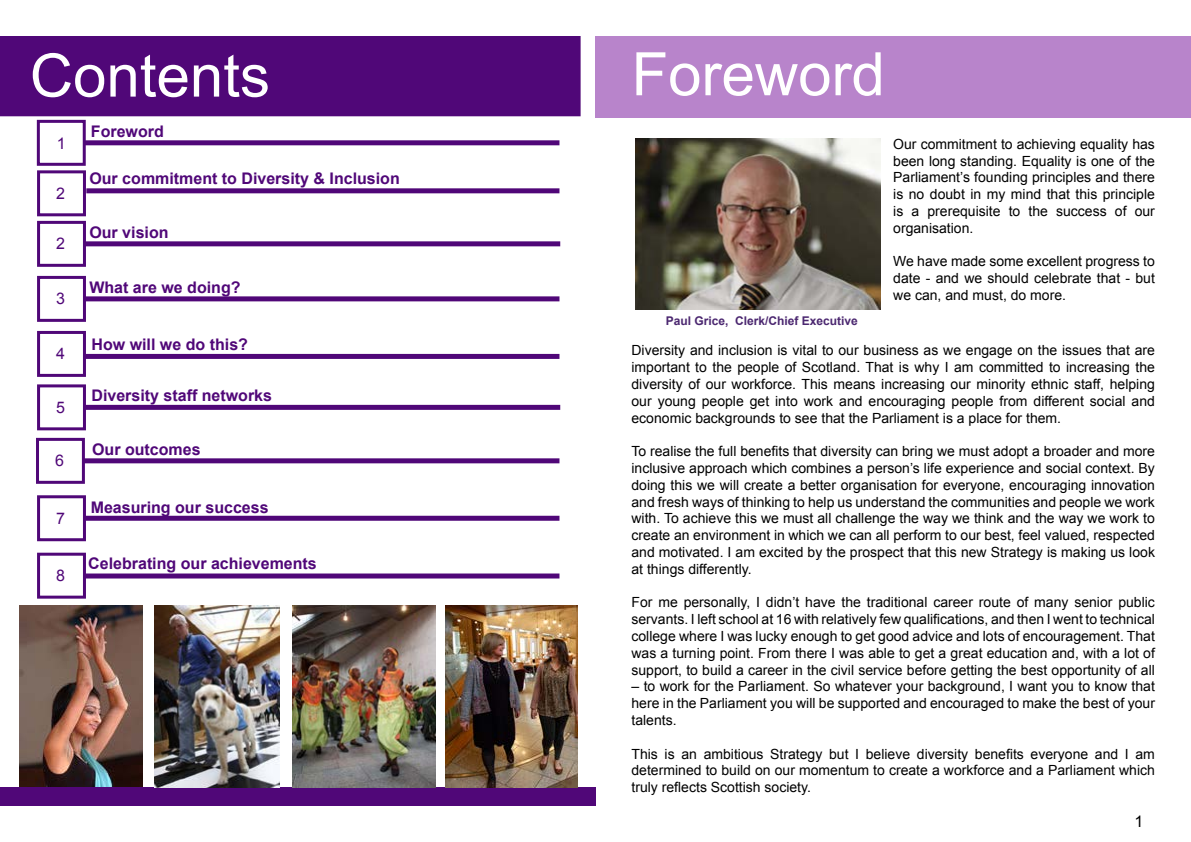
<style>
.page{position:relative;width:1191px;height:842px;background:#fff}
.page>*{position:absolute;margin:0;border:0;box-sizing:border-box;transform-origin:0 0}
.t1{font:60px "Arial";color:#fff}
.t2{font:700 16px "Arial";color:#500778}
.t3{font:16px "Arial";color:#500778}
.t4{font:16px "Arial";color:#000}
.t5{font:14px/16.8px "Arial";color:#000;text-align:justify}
.t6{font:700 12px "Arial";color:#4b2770}
</style>
<div class="page">
<div style="left:0;top:36px;width:580px;height:80px;background:#500778"></div>
<div style="left:0;top:787px;width:595px;height:19px;background:#500778"></div>
<img style="left:155px;top:606px;width:124px;height:181px">
<img style="left:19px;top:605px;width:124px;height:182px">
<img style="left:293px;top:606px;width:142px;height:181px">
<img style="left:446px;top:605px;width:132px;height:182px">
<div style="left:83px;top:140px;width:476px;height:5px;background:#500778"></div>
<div style="left:83px;top:573px;width:476px;height:5px;background:#500778"></div>
<div style="left:83px;top:458px;width:476px;height:5px;background:#500778"></div>
<div style="left:85px;top:405px;width:475px;height:5px;background:#500778"></div>
<div style="left:85px;top:516px;width:474px;height:5px;background:#500778"></div>
<div style="left:84px;top:354px;width:475px;height:5px;background:#500778"></div>
<div style="left:84px;top:296px;width:475px;height:5px;background:#500778"></div>
<div style="left:84px;top:241px;width:476px;height:5px;background:#500778"></div>
<div style="left:86px;top:188px;width:473px;height:5px;background:#500778"></div>
<div style="left:37px;top:120px;width:49px;height:46px;border:3px solid #500778"></div>
<div style="left:37px;top:170px;width:49px;height:46px;border:3px solid #500778"></div>
<div style="left:37px;top:221px;width:49px;height:46px;border:3px solid #500778"></div>
<div style="left:37px;top:276px;width:49px;height:46px;border:3px solid #500778"></div>
<div style="left:37px;top:331px;width:49px;height:46px;border:3px solid #500778"></div>
<div style="left:37px;top:384px;width:49px;height:46px;border:3px solid #500778"></div>
<div style="left:36px;top:438px;width:49px;height:46px;border:3px solid #500778"></div>
<div style="left:37px;top:495px;width:49px;height:46px;border:3px solid #500778"></div>
<div style="left:37px;top:553px;width:49px;height:46px;border:3px solid #500778"></div>
<div style="left:595px;top:36px;width:596px;height:81px;background:#b884cb"></div>
<img style="left:636px;top:139px;width:244px;height:170px">
<h1 class="t1" style="left:30px;top:36px;width:242px">Contents</h1>
<p class="t2" style="left:91px;top:121px;width:74px">Foreword</p>
<p class="t2" style="left:89px;top:168px;width:312px">Our commitment to Diversity &amp; Inclusion</p>
<p class="t2" style="left:89px;top:222px;width:81px">Our vision</p>
<p class="t3" style="left:57px;top:133px;width:10px">1</p>
<p class="t3" style="left:56px;top:183px;width:10px">2</p>
<p class="t3" style="left:56px;top:233px;width:10px">2</p>
<p class="t3" style="left:56px;top:288px;width:10px">3</p>
<p class="t3" style="left:56px;top:343px;width:10px">4</p>
<p class="t3" style="left:56px;top:397px;width:10px">5</p>
<p class="t3" style="left:55px;top:450px;width:10px">6</p>
<p class="t3" style="left:56px;top:507px;width:10px">7</p>
<p class="t3" style="left:56px;top:565px;width:10px">8</p>
<p class="t2" style="left:89px;top:276px;width:153px">What are we doing?</p>
<p class="t2" style="left:91px;top:333px;width:158px">How will we do this?</p>
<p class="t2" style="left:91px;top:385px;width:182px">Diversity staff networks</p>
<p class="t2" style="left:92px;top:439px;width:110px">Our outcomes</p>
<p class="t2" style="left:91px;top:496px;width:179px">Measuring our success</p>
<p class="t2" style="left:88px;top:553px;width:230px">Celebrating our achievements</p>
<h1 class="t1" style="left:631px;top:35px;width:255px">Foreword</h1>
<p class="t6" style="left:665px;top:312px;width:194px">Paul Grice, Clerk/Chief Executive</p>
<p class="t5" style="left:893px;top:136px;width:263px">Our commitment to achieving equality has been long standing. Equality is one of the Parliament’s founding principles and there is no doubt in my mind that this principle is a prerequisite to the success of our organisation.</p>
<p class="t5" style="left:893px;top:253px;width:263px">We have made some excellent progress to date - and we should celebrate that - but we can, and must, do more.</p>
<p class="t5" style="left:631px;top:342px;width:525px">Diversity and inclusion is vital to our business as we engage on the issues that are important to the people of Scotland. That is why I am committed to increasing the diversity of our workforce. This means increasing our minority ethnic staff, helping our young people get into work and encouraging people from different social and economic backgrounds to see that the Parliament is a place for them.</p>
<p class="t5" style="left:631px;top:443px;width:525px">To realise the full benefits that diversity can bring we must adopt a broader and more inclusive approach which combines a person’s life experience and social context. By doing this we will create a better organisation for everyone, encouraging innovation and fresh ways of thinking to help us understand the communities and people we work with. To achieve this we must all challenge the way we think and the way we work to create an environment in which we can all perform to our best, feel valued, respected and motivated. I am excited by the prospect that this new Strategy is making us look at things differently.</p>
<p class="t5" style="left:631px;top:594px;width:525px">For me personally, I didn’t have the traditional career route of many senior public servants. I left school at 16 with relatively few qualifications, and then I went to technical college where I was lucky enough to get good advice and lots of encouragement. That was a turning point. From there I was able to get a great education and, with a lot of support, to build a career in the civil service before getting the best opportunity of all</p>
<p class="t5" style="left:631px;top:678px;width:525px">– to work for the Parliament. So whatever your background, I want you to know that here in the Parliament you will be supported and encouraged to make the best of your talents.</p>
<p class="t5" style="left:631px;top:745px;width:525px">This is an ambitious Strategy but I believe diversity benefits everyone and I am determined to build on our momentum to create a workforce and a Parliament which truly reflects Scottish society.</p>
<p class="t4" style="left:1134px;top:811px;width:10px">1</p>
</div>
